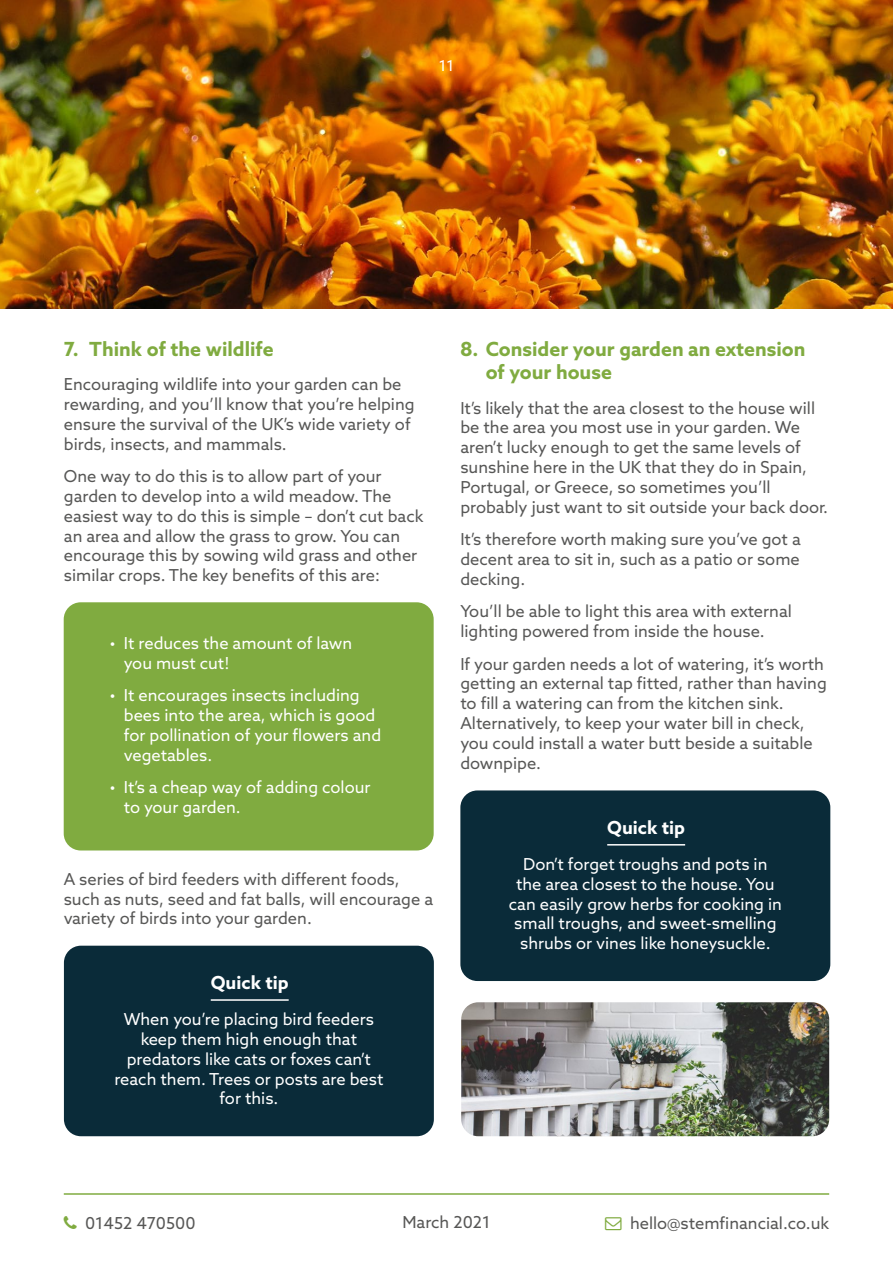
<style>
.page{position:relative;width:893px;height:1263px;background:#fff}
.page>*{position:absolute;margin:0;border:0;box-sizing:border-box;transform-origin:0 0}
.t1{font:700 19.5px/23.4px "Azo Sans";color:#80ab40}
.t2{font:700 18px "Azo Sans";color:#fff}
.t3{font:16.5px/19.8px "Azo Sans";color:#575756}
.t4{font:16.5px/19.8px "Azo Sans";color:#fff}
.t5{font:15px "Azo Sans";color:#fff}
</style>
<div class="page">
<img style="left:0;top:0;width:893px;height:308px">
<hr style="left:64px;top:1193px;width:765px;height:2px;background:#80ab40">
<div style="left:64px;top:602px;width:370px;height:248px;background:#80ab40;border-radius:17px"></div>
<div style="left:64px;top:946px;width:370px;height:190px;background:#0a2b39;border-radius:17px"></div>
<hr style="left:211px;top:999px;width:78px;height:2px;background:#fff">
<img style="left:461px;top:1002px;width:368px;height:134px">
<div style="left:460px;top:790px;width:370px;height:191px;background:#0a2b39;border-radius:17px"></div>
<hr style="left:607px;top:844px;width:78px;height:1px;background:#fff">
<p class="t5" style="left:439px;top:56px;width:17px">11</p>
<p class="t1" style="left:64px;top:337px;width:211px">7. Think of the wildlife</p>
<p class="t3" style="left:64px;top:374px;width:352px">Encouraging wildlife into your garden can be rewarding, and you’ll know that you’re helping ensure the survival of the UK’s wide variety of birds, insects, and mammals.</p>
<p class="t3" style="left:64px;top:466px;width:361px">One way to do this is to allow part of your garden to develop into a wild meadow. The easiest way to do this is simple – don’t cut back an area and allow the grass to grow. You can encourage this by sowing wild grass and other similar crops. The key benefits of this are:</p>
<p class="t4" style="left:124px;top:633px;width:230px;text-indent:-14px">• It reduces the amount of lawn you must cut!</p>
<p class="t4" style="left:124px;top:685px;width:259px;text-indent:-14px">• It encourages insects including bees into the area, which is good for pollination of your flowers and vegetables.</p>
<p class="t4" style="left:124px;top:777px;width:248px;text-indent:-14px">• It’s a cheap way of adding colour to your garden.</p>
<p class="t3" style="left:64px;top:869px;width:371px">A series of bird feeders with different foods, such as nuts, seed and fat balls, will encourage a variety of birds into your garden.</p>
<p class="t2" style="left:211px;top:971px;width:79px">Quick tip</p>
<p class="t4" style="left:114px;top:1009px;width:271px;text-align:center">When you’re placing bird feeders keep them high enough that predators like cats or foxes can’t reach them. Trees or posts are best for this.</p>
<p class="t1" style="left:486px;top:337px;width:321px;text-indent:-26px">8. Consider your garden an extension of your house</p>
<p class="t3" style="left:460px;top:398px;width:369px">It’s likely that the area closest to the house will be the area you most use in your garden. We aren’t lucky enough to get the same levels of sunshine here in the UK that they do in Spain, Portugal, or Greece, so sometimes you’ll probably just want to sit outside your back door.</p>
<p class="t3" style="left:460px;top:529px;width:342px;text-align:justify">It’s therefore worth making sure you’ve got a decent area to sit in, such as a patio or some decking.</p>
<p class="t3" style="left:460px;top:601px;width:333px">You’ll be able to light this area with external lighting powered from inside the house.</p>
<p class="t3" style="left:460px;top:654px;width:368px">If your garden needs a lot of watering, it’s worth getting an external tap fitted, rather than having to fill a watering can from the kitchen sink.<br>Alternatively, to keep your water bill in check, you could install a water butt beside a suitable downpipe.</p>
<p class="t2" style="left:607px;top:816px;width:79px">Quick tip</p>
<p class="t4" style="left:509px;top:854px;width:275px;text-align:center">Don’t forget troughs and pots in the area closest to the house. You can easily grow herbs for cooking in small troughs, and sweet-smelling shrubs or vines like honeysuckle.</p>
<p class="t3" style="left:402px;top:1212px;width:90px">March 2021</p>
<p class="t3" style="left:85px;top:1213px;width:112px">01452 470500</p>
<p class="t3" style="left:630px;top:1213px;width:201px">hello@stemfinancial.co.uk</p>
</div>
